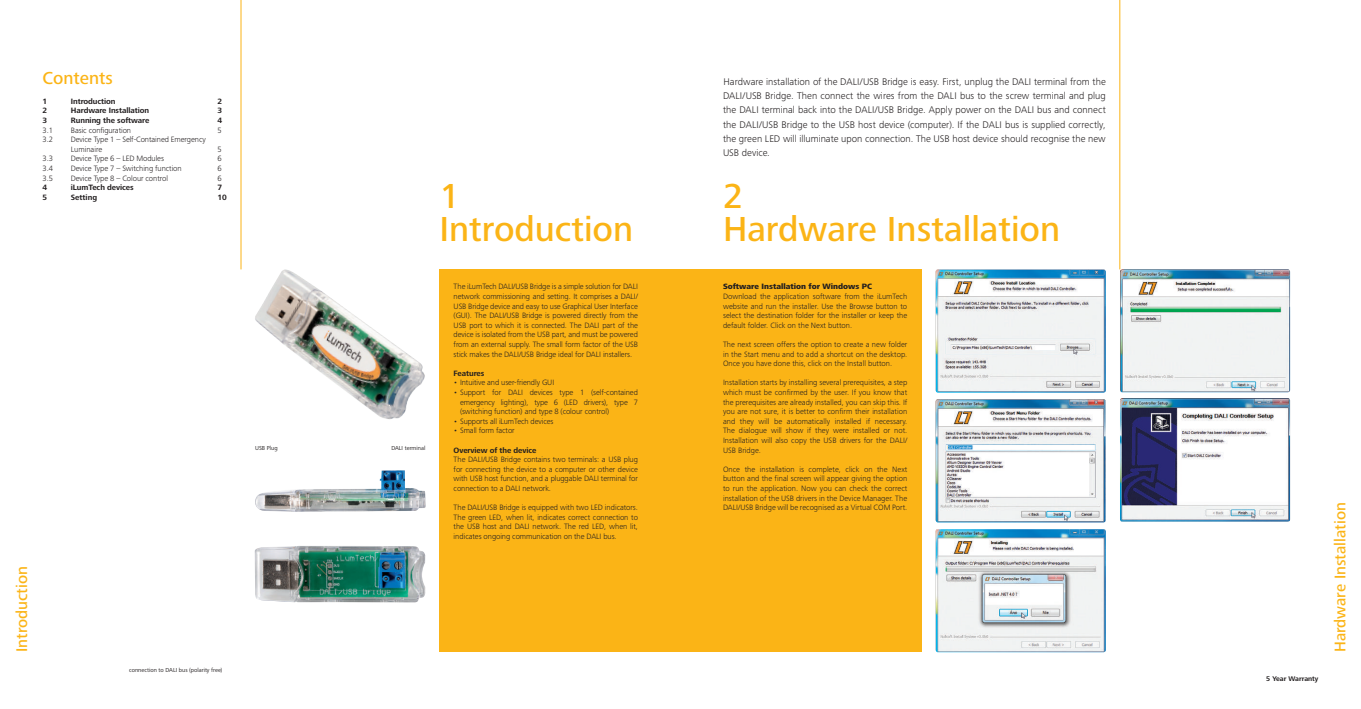
<style>
.page{position:relative;width:1361px;height:709px;background:#fff}
.page>*{position:absolute;margin:0;border:0;box-sizing:border-box;transform-origin:0 0}
.t1{font:500 36px/33px "Frutiger Next Pro";color:#fbb416}
.t2{font:500 18px "Frutiger Next Pro";color:#fbb416}
.t3{font:500 16px "Frutiger Next Pro";color:#fbb416}
.t4{font:300 10px/14.2px "Frutiger Next Pro";letter-spacing:.005em;color:#231f20;text-align:justify}
.t5{font:300 8px/9.6px "Frutiger Next Pro";letter-spacing:-.01em;color:#231f20;text-align:justify}
.t6{font:700 8px/9.6px "Frutiger Next Pro";letter-spacing:-.01em;color:#231f20}
.t7{font:800 8px "Frutiger Next Pro";color:#231f20}
.t8{font:700 7px "Frutiger Next Pro";color:#231f20}
.t9{font:6px "Frutiger Next Pro";color:#231f20}
</style>
<div class="page">
<div style="left:680px;top:269px;width:241px;height:383px;background:#fbb416"></div>
<div style="left:439px;top:269px;width:241px;height:383px;background:#fbb416"></div>
<hr style="left:1119px;top:0;width:1px;height:269px;background:#fbb416">
<hr style="left:241px;top:0;width:1px;height:269px;background:#fbb416">
<img style="left:935px;top:269px;width:171px;height:123px">
<img style="left:935px;top:529px;width:171px;height:123px">
<img style="left:935px;top:399px;width:171px;height:123px">
<img style="left:1120px;top:269px;width:170px;height:123px">
<img style="left:1120px;top:398px;width:170px;height:123px">
<img style="left:255px;top:470px;width:171px;height:42px">
<img style="left:255px;top:546px;width:170px;height:56px">
<img style="left:255px;top:269px;width:170px;height:150px">
<h2 class="t2" style="left:43px;top:68px;width:72px">Contents</h2>
<p class="t6" style="left:43px;top:96px;width:6px;text-align:justify">1<br>2<br>3</p>
<p class="t5" style="left:43px;top:125px;width:12px">3.1<br>3.2</p>
<p class="t5" style="left:43px;top:154px;width:12px">3.3<br>3.4<br>3.5</p>
<p class="t6" style="left:43px;top:183px;width:6px">4<br>5</p>
<p class="t6" style="left:71px;top:96px;width:80px">Introduction<br>Hardware Installation<br>Running the software</p>
<p class="t5" style="left:71px;top:125px;width:136px;text-align:left">Basic configuration<br>Device Type 1 – Self-Contained Emergency<br>Luminaire<br>Device Type 6 – LED Modules<br>Device Type 7 – Switching function<br>Device Type 8 – Colour control</p>
<p class="t6" style="left:71px;top:183px;width:64px">iLumTech devices<br>Setting</p>
<p class="t6" style="left:218px;top:96px;width:6px;text-align:justify">2<br>3<br>4</p>
<p class="t5" style="left:218px;top:144px;width:6px">5<br>6<br>6<br>6</p>
<p class="t6" style="left:218px;top:183px;width:11px">7<br>10</p>
<p class="t5" style="left:218px;top:125px;width:6px">5</p>
<h3 class="t3" style="left:13px;top:652px;width:88px;rotate:-90deg">Introduction</h3>
<p class="t9" style="left:255px;top:444px;width:24px">USB Plug</p>
<p class="t9" style="left:129px;top:667px;width:95px">connection to DALI bus (polarity free)</p>
<p class="t9" style="left:391px;top:444px;width:35px">DALI terminal</p>
<h1 class="t1" style="left:439px;top:179px;width:195px">1<br>Introduction</h1>
<p class="t5" style="left:454px;top:282px;width:186px">The iLumTech DALI/USB Bridge is a simple solution for DALI network commissioning and setting. It comprises a DALI/ USB Bridge device and easy to use Graphical User Interface (GUI). The DALI/USB Bridge is powered directly from the USB port to which it is connected. The DALI part of the device is isolated from the USB part, and must be powered from an external supply. The small form factor of the USB stick makes the DALI/USB Bridge ideal for DALI installers.</p>
<p class="t6" style="left:454px;top:368px;width:32px">Features</p>
<p class="t5" style="left:454px;top:378px;width:102px">• Intuitive and user-friendly GUI</p>
<p class="t5" style="left:460px;top:387px;width:179px;text-indent:-6px">• Support for DALI devices type 1 (self-contained emergency lighting), type 6 (LED drivers), type 7 (switching function) and type 8 (colour control)</p>
<p class="t5" style="left:454px;top:416px;width:101px">• Supports all iLumTech devices</p>
<p class="t5" style="left:454px;top:426px;width:63px">• Small form factor</p>
<p class="t6" style="left:454px;top:445px;width:84px">Overview of the device</p>
<p class="t5" style="left:454px;top:455px;width:186px">The DALI/USB Bridge contains two terminals: a USB plug for connecting the device to a computer or other device with USB host function, and a pluggable DALI terminal for connection to a DALI network.</p>
<p class="t5" style="left:454px;top:503px;width:186px">The DALI/USB Bridge is equipped with two LED indicators.<br>The green LED, when lit, indicates correct connection to the USB host and DALI network. The red LED, when lit, indicates ongoing communication on the DALI bus.</p>
<p class="t4" style="left:723px;top:75px;width:384px">Hardware installation of the DALI/USB Bridge is easy. First, unplug the DALI terminal from the DALI/USB Bridge. Then connect the wires from the DALI bus to the screw terminal and plug the DALI terminal back into the DALI/USB Bridge. Apply power on the DALI bus and connect the DALI/USB Bridge to the USB host device (computer). If the DALI bus is supplied correctly, the green LED will illuminate upon connection. The USB host device should recognise the new USB device.</p>
<h1 class="t1" style="left:723px;top:179px;width:339px">2<br>Hardware Installation</h1>
<p class="t7" style="left:723px;top:282px;width:150px">Software Installation for Windows PC</p>
<p class="t5" style="left:723px;top:291px;width:186px">Download the application software from the iLumTech website and run the installer. Use the Browse button to select the destination folder for the installer or keep the default folder. Click on the Next button.</p>
<p class="t5" style="left:723px;top:339px;width:186px">The next screen offers the option to create a new folder in the Start menu and to add a shortcut on the desktop.<br>Once you have done this, click on the Install button.</p>
<p class="t5" style="left:723px;top:378px;width:186px">Installation starts by installing several prerequisites, a step which must be confirmed by the user. If you know that the prerequisites are already installed, you can skip this. If you are not sure, it is better to confirm their installation and they will be automatically installed if necessary.<br>The dialogue will show if they were installed or not.<br>Installation will also copy the USB drivers for the DALI/ USB Bridge.</p>
<p class="t5" style="left:723px;top:464px;width:186px">Once the installation is complete, click on the Next button and the final screen will appear giving the option to run the application. Now you can check the correct installation of the USB drivers in the Device Manager. The DALI/USB Bridge will be recognised as a Virtual COM Port.</p>
<p class="t8" style="left:1266px;top:674px;width:54px">5 Year Warranty</p>
<h3 class="t3" style="left:1331px;top:652px;width:151px;rotate:-90deg">Hardware Installation</h3>
</div>
